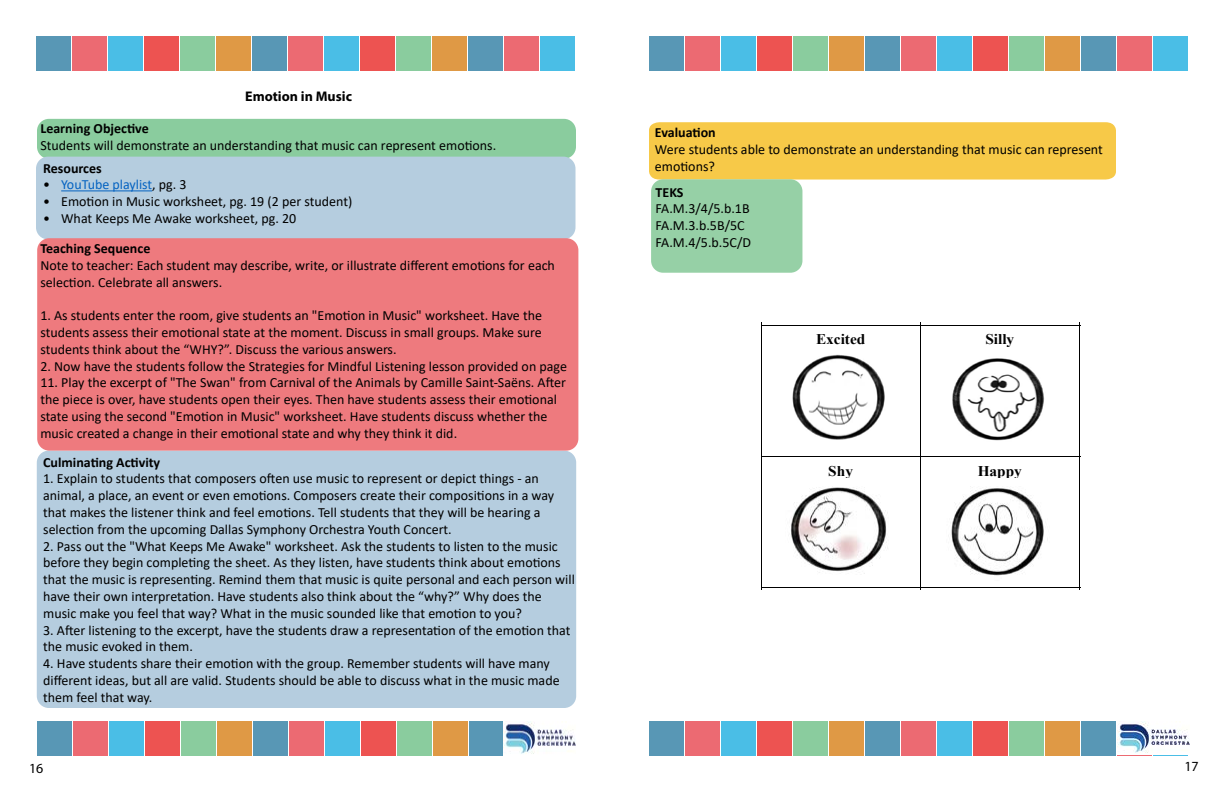
<style>
.page{position:relative;width:1224px;height:792px;background:#fff}
.page>*{position:absolute;margin:0;border:0;box-sizing:border-box;transform-origin:0 0}
.t1{font:700 17.7px "Times New Roman";color:#000;scale:1.04 1}
.t2{font:700 14.8px "Times New Roman";color:#000;scale:1.04 1}
.t3{font:14px/16.8px "Calibri";color:#000}
.t4{font:700 14px "Calibri";color:#000}
.t5{font:14px "Calibri";color:#0563c1}
.t6{font:700 14px "Myriad Pro";color:#000}
.t7{font:14px "Myriad Pro";color:#000}
.s1{color:#000}
</style>
<div class="page">
<div style="left:37px;top:721px;width:35px;height:35px;background:#5897b5"></div>
<div style="left:73px;top:721px;width:35px;height:35px;background:#ec6a72"></div>
<div style="left:145px;top:721px;width:35px;height:35px;background:#ed5351"></div>
<div style="left:109px;top:721px;width:35px;height:35px;background:#4abee6"></div>
<div style="left:181px;top:721px;width:35px;height:35px;background:#8acc9e"></div>
<div style="left:217px;top:721px;width:35px;height:35px;background:#df9945"></div>
<div style="left:253px;top:721px;width:35px;height:35px;background:#5897b5"></div>
<div style="left:289px;top:721px;width:35px;height:35px;background:#ec6a72"></div>
<div style="left:325px;top:721px;width:35px;height:35px;background:#4abee6"></div>
<div style="left:361px;top:721px;width:35px;height:35px;background:#ed5351"></div>
<div style="left:397px;top:721px;width:35px;height:35px;background:#8acc9e"></div>
<div style="left:469px;top:721px;width:35px;height:35px;background:#5897b5"></div>
<div style="left:433px;top:721px;width:35px;height:35px;background:#df9945"></div>
<div style="left:649px;top:36px;width:35px;height:35px;background:#5897b5"></div>
<div style="left:685px;top:36px;width:35px;height:35px;background:#ec6a72"></div>
<div style="left:757px;top:36px;width:35px;height:35px;background:#ed5351"></div>
<div style="left:721px;top:36px;width:35px;height:35px;background:#4abee6"></div>
<div style="left:793px;top:36px;width:35px;height:35px;background:#8acc9e"></div>
<div style="left:829px;top:36px;width:35px;height:35px;background:#df9945"></div>
<div style="left:865px;top:36px;width:35px;height:35px;background:#5897b5"></div>
<div style="left:901px;top:36px;width:35px;height:35px;background:#ec6a72"></div>
<div style="left:937px;top:36px;width:35px;height:35px;background:#4abee6"></div>
<div style="left:973px;top:36px;width:35px;height:35px;background:#ed5351"></div>
<div style="left:1009px;top:36px;width:35px;height:35px;background:#8acc9e"></div>
<div style="left:1117px;top:36px;width:35px;height:35px;background:#ec6a72"></div>
<div style="left:1081px;top:36px;width:35px;height:35px;background:#5897b5"></div>
<div style="left:1045px;top:36px;width:35px;height:35px;background:#df9945"></div>
<div style="left:1153px;top:36px;width:35px;height:35px;background:#4abee6"></div>
<div style="left:36px;top:36px;width:36px;height:36px;background:#5897b5"></div>
<div style="left:72px;top:36px;width:36px;height:36px;background:#ec6a72"></div>
<div style="left:144px;top:36px;width:36px;height:36px;background:#ed5351"></div>
<div style="left:108px;top:36px;width:36px;height:36px;background:#4abee6"></div>
<div style="left:180px;top:36px;width:36px;height:36px;background:#8acc9e"></div>
<div style="left:216px;top:36px;width:36px;height:36px;background:#df9945"></div>
<div style="left:252px;top:36px;width:36px;height:36px;background:#5897b5"></div>
<div style="left:288px;top:36px;width:36px;height:36px;background:#ec6a72"></div>
<div style="left:324px;top:36px;width:36px;height:36px;background:#4abee6"></div>
<div style="left:360px;top:36px;width:36px;height:36px;background:#ed5351"></div>
<div style="left:396px;top:36px;width:36px;height:36px;background:#8acc9e"></div>
<div style="left:504px;top:36px;width:36px;height:36px;background:#ec6a72"></div>
<div style="left:468px;top:36px;width:36px;height:36px;background:#5897b5"></div>
<div style="left:432px;top:36px;width:36px;height:36px;background:#df9945"></div>
<div style="left:540px;top:36px;width:36px;height:36px;background:#4abee6"></div>
<div style="left:649px;top:721px;width:35px;height:35px;background:#5897b5"></div>
<div style="left:685px;top:721px;width:35px;height:35px;background:#ec6a72"></div>
<div style="left:757px;top:721px;width:35px;height:35px;background:#ed5351"></div>
<div style="left:721px;top:721px;width:35px;height:35px;background:#4abee6"></div>
<div style="left:793px;top:721px;width:35px;height:35px;background:#8acc9e"></div>
<div style="left:829px;top:721px;width:35px;height:35px;background:#df9945"></div>
<div style="left:865px;top:721px;width:35px;height:35px;background:#5897b5"></div>
<div style="left:901px;top:721px;width:35px;height:35px;background:#ec6a72"></div>
<div style="left:937px;top:721px;width:35px;height:35px;background:#4abee6"></div>
<div style="left:973px;top:721px;width:35px;height:35px;background:#ed5351"></div>
<div style="left:1009px;top:721px;width:35px;height:35px;background:#8acc9e"></div>
<div style="left:1081px;top:721px;width:35px;height:35px;background:#5897b5"></div>
<div style="left:1045px;top:721px;width:35px;height:35px;background:#df9945"></div>
<img style="left:503px;top:722px;width:73px;height:33px">
<img style="left:1117px;top:721px;width:73px;height:32px">
<div style="left:37px;top:119px;width:539px;height:40px;background:#8acc9e;border-radius:12px"></div>
<div style="left:36px;top:157px;width:540px;height:82px;background:#b5cddf;border-radius:12px"></div>
<hr style="left:61px;top:190px;width:91px;height:1px;background:#0563c1">
<div style="left:37px;top:451px;width:539px;height:257px;background:#b5cddf;border-radius:12px"></div>
<div style="left:37px;top:238px;width:541px;height:213px;background:#ee7a7e;border-radius:12px"></div>
<div style="left:649px;top:122px;width:467px;height:58px;background:#f7c948"></div>
<div style="left:651px;top:179px;width:151px;height:94px;background:#96d0a6;border-radius:12px"></div>
<hr style="left:762px;top:325px;width:158px;height:1px;background:#000">
<hr style="left:921px;top:325px;width:158px;height:1px;background:#000">
<hr style="left:761px;top:330px;width:1px;height:126px;background:#000">
<hr style="left:920px;top:330px;width:1px;height:126px;background:#000">
<hr style="left:1079px;top:330px;width:1px;height:126px;background:#000">
<hr style="left:762px;top:456px;width:158px;height:1px;background:#000">
<hr style="left:921px;top:456px;width:158px;height:1px;background:#000">
<hr style="left:761px;top:462px;width:1px;height:125px;background:#000">
<hr style="left:920px;top:462px;width:1px;height:125px;background:#000">
<hr style="left:1079px;top:462px;width:1px;height:125px;background:#000">
<hr style="left:762px;top:587px;width:158px;height:1px;background:#000">
<hr style="left:921px;top:587px;width:158px;height:1px;background:#000">
<img style="left:792px;top:354px;width:93px;height:86px">
<img style="left:952px;top:358px;width:92px;height:83px">
<img style="left:791px;top:487px;width:97px;height:87px">
<img style="left:951px;top:486px;width:97px;height:90px">
<p class="t6" style="left:245px;top:87px;width:108px">Emotion in Music</p>
<p class="t4" style="left:40px;top:118px;width:110px">Learning Objective</p>
<p class="t3" style="left:40px;top:136px;width:457px">Students will demonstrate an understanding that music can represent emotions.</p>
<p class="t4" style="left:43px;top:158px;width:60px">Resources</p>
<p class="t5" style="left:43px;top:175px;width:145px"><span class="s1">•</span> YouTube playlist<span class="s1">, pg. 3</span></p>
<p class="t3" style="left:43px;top:193px;width:311px">• Emotion in Music worksheet, pg. 19 (2 per student)</p>
<p class="t3" style="left:43px;top:210px;width:255px">• What Keeps Me Awake worksheet, pg. 20</p>
<p class="t4" style="left:40px;top:239px;width:111px">Teaching Sequence</p>
<p class="t3" style="left:40px;top:256px;width:516px">Note to teacher: Each student may describe, write, or illustrate different emotions for each selection. Celebrate all answers.</p>
<p class="t3" style="left:40px;top:307px;width:503px;text-align:justify">1. As students enter the room, give students an "Emotion in Music" worksheet. Have the students assess their emotional state at the moment. Discuss in small groups. Make sure students think about the “WHY?”. Discuss the various answers.</p>
<p class="t3" style="left:40px;top:357px;width:528px">2. Now have the students follow the Strategies for Mindful Listening lesson provided on page</p>
<p class="t3" style="left:40px;top:374px;width:527px">11. Play the excerpt of "The Swan" from Carnival of the Animals by Camille Saint-Saëns. After the piece is over, have students open their eyes. Then have students assess their emotional state using the second "Emotion in Music" worksheet. Have students discuss whether the music created a change in their emotional state and why they think it did.</p>
<p class="t4" style="left:43px;top:452px;width:119px">Culminating Activity</p>
<p class="t3" style="left:43px;top:470px;width:513px">1. Explain to students that composers often use music to represent or depict things - an animal, a place, an event or even emotions. Composers create their compositions in a way that makes the listener think and feel emotions. Tell students that they will be hearing a selection from the upcoming Dallas Symphony Orchestra Youth Concert.</p>
<p class="t3" style="left:43px;top:537px;width:533px">2. Pass out the "What Keeps Me Awake" worksheet. Ask the students to listen to the music before they begin completing the sheet. As they listen, have students think about emotions that the music is representing. Remind them that music is quite personal and each person will have their own interpretation. Have students also think about the “why?” Why does the music make you feel that way? What in the music sounded like that emotion to you?</p>
<p class="t3" style="left:43px;top:621px;width:529px">3. After listening to the excerpt, have the students draw a representation of the emotion that the music evoked in them.</p>
<p class="t3" style="left:43px;top:655px;width:518px">4. Have students share their emotion with the group. Remember students will have many different ideas, but all are valid. Students should be able to discuss what in the music made them feel that way.</p>
<p class="t4" style="left:655px;top:122px;width:62px">Evaluation</p>
<p class="t3" style="left:655px;top:140px;width:449px">Were students able to demonstrate an understanding that music can represent emotions?</p>
<p class="t4" style="left:656px;top:182px;width:29px">TEKS</p>
<p class="t3" style="left:656px;top:200px;width:97px">FA.M.3/4/5.b.1B<br>FA.M.3.b.5B/5C<br>FA.M.4/5.b.5C/D</p>
<p class="t1" style="left:770px;top:130px;width:443px">Circle or color the emoji that best represents your emotion</p>
<p class="t2" style="left:816px;top:329px;width:49px">Excited</p>
<p class="t2" style="left:985px;top:329px;width:29px">Silly</p>
<p class="t2" style="left:828px;top:460px;width:25px">Shy</p>
<p class="t2" style="left:978px;top:460px;width:44px">Happy</p>
<p class="t7" style="left:29px;top:759px;width:16px">16</p>
<p class="t7" style="left:1184px;top:758px;width:16px">17</p>
</div>
